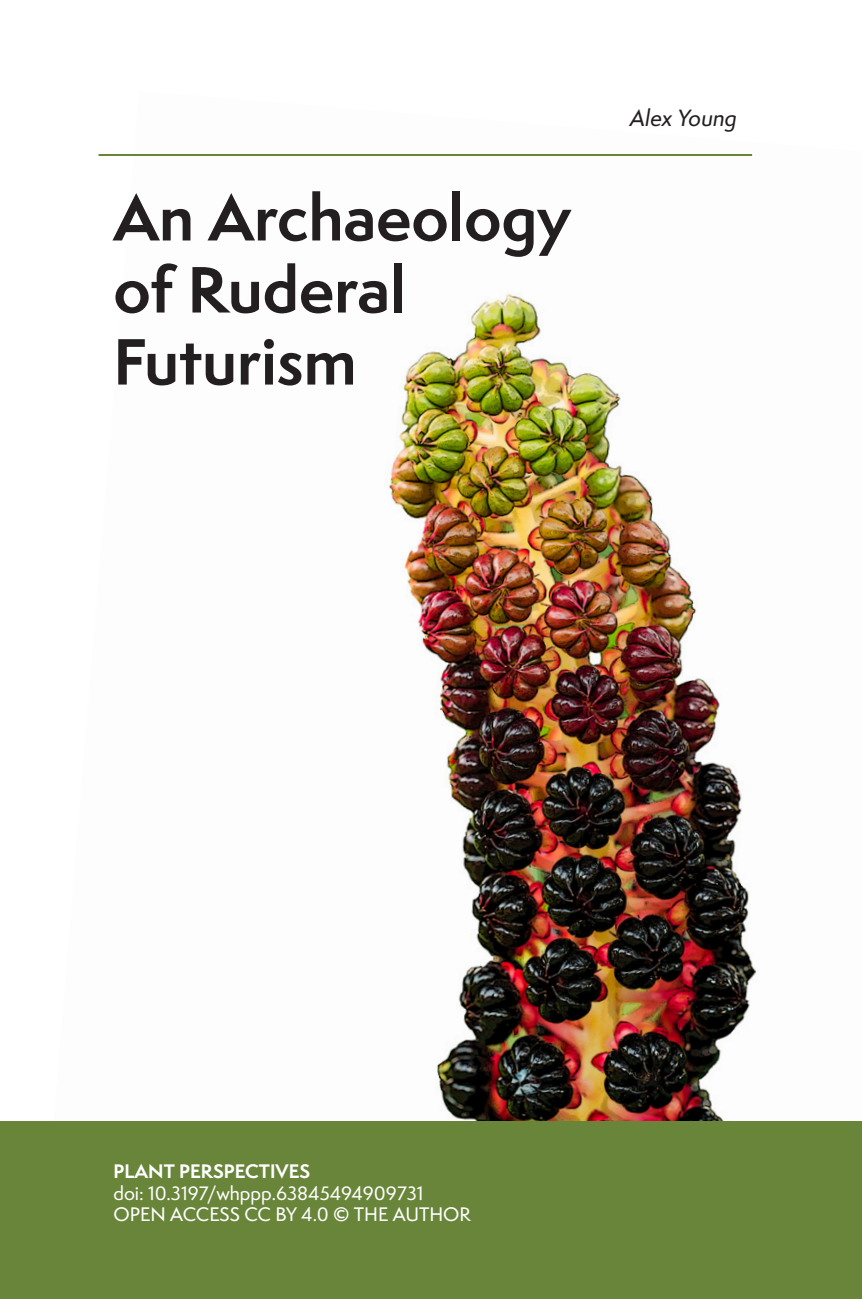
<style>
.page{position:relative;width:862px;height:1299px;background:#fff}
.page>*{position:absolute;margin:0;border:0;box-sizing:border-box;transform-origin:0 0}
.t1{font:700 60px/72px "Semplicita Pro";color:#231f20}
.Author{font:21.6px "Semplicita Pro Med It";color:#231f20}
.OA-Doi{font:500 18px "Semplicita Pro";color:#fff}
.OA-Doi-2{font:700 18px "Semplicita Pro";color:#fff}
</style>
<div class="page">
<img style="left:98px;top:154px;width:659px;height:966px">
<div style="left:0;top:1120px;width:862px;height:178px;background:#69853a"></div>
<hr style="left:99px;top:154px;width:653px;height:2px;background:#69853a">
<p class="t1" style="left:113px;top:181px;width:459px">An Archaeology of Ruderal<br>Futurism</p>
<p class="Author" style="left:630px;top:103px;width:108px">Alex Young</p>
<p class="OA-Doi-2" style="left:113px;top:1157px;width:198px">PLANT PERSPECTIVES</p>
<p class="OA-Doi" style="left:113px;top:1180px;width:312px">doi: 10.3197/whppp.63845494909731</p>
<p class="OA-Doi" style="left:113px;top:1201px;width:359px">OPEN ACCESS CC BY 4.0 © THE AUTHOR</p>
</div>
